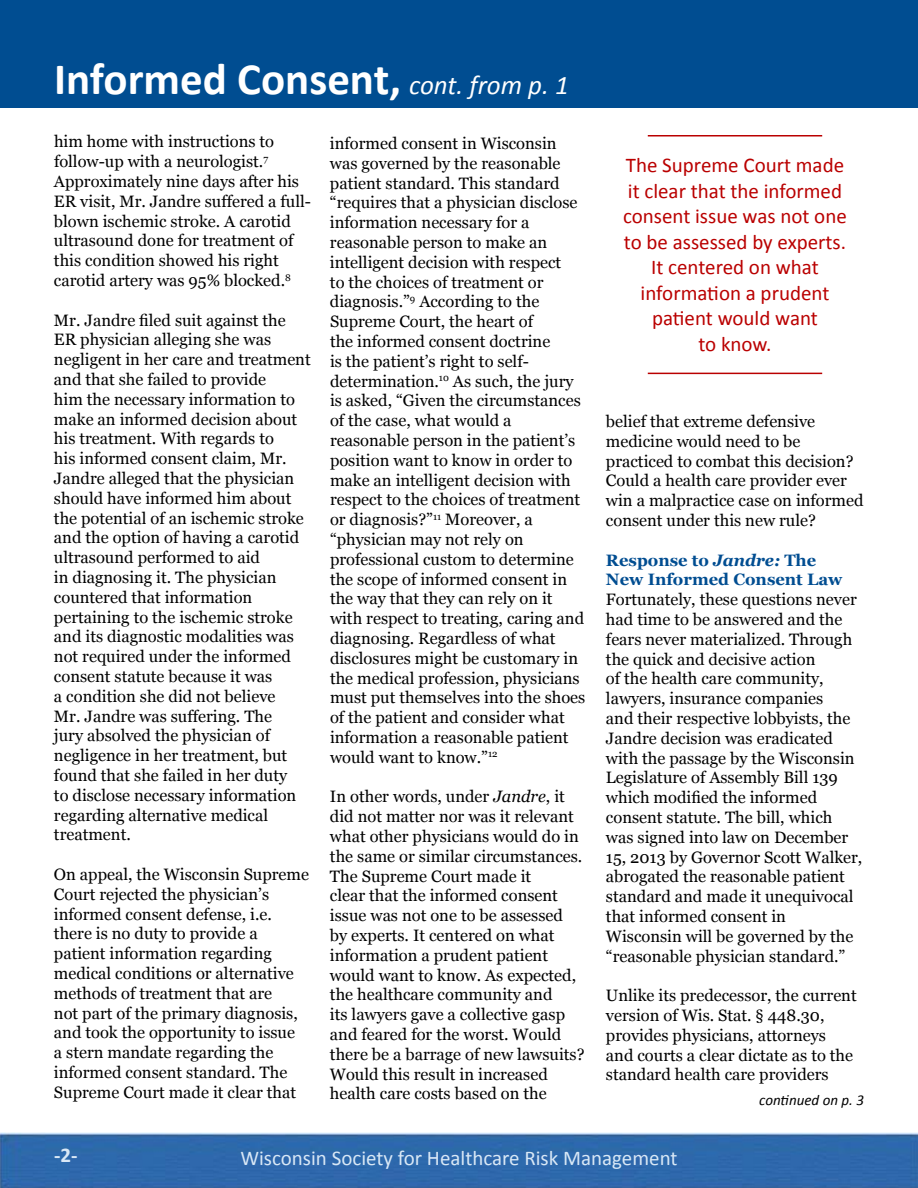
<style>
.page{position:relative;width:918px;height:1188px;background:#fff}
.page>*{position:absolute;margin:0;border:0;box-sizing:border-box;transform-origin:0 0}
.t1{font:700 45px "Calibri";color:#fff}
.t2{font:21px/25.5px "Calibri";color:#ba0000;text-align:center}
.t3{font:21px "Calibri";color:#d9e8f6}
.t4{font:700 21px "Calibri";color:#d9e8f6}
.t5{font:16.5px/19.8px "Georgia";color:#000}
.t6{font:700 16.5px/19.8px "Georgia";color:#004d91}
.t7{font:italic 15px "Calibri";color:#000}
.s1{font-weight:400;font-style:italic;font-size:27px}
.s2{font-style:italic}
</style>
<div class="page">
<img style="left:0;top:1133px;width:918px;height:55px">
<div style="left:0;top:0;width:918px;height:108px;background:#004d91"></div>
<hr style="left:648px;top:373px;width:174px;height:1px;background:#ba0000">
<hr style="left:648px;top:135px;width:174px;height:1px;background:#ba0000">
<h1 class="t1" style="left:54px;top:50px;width:516px">Informed Consent, <span class="s1">cont. from p. 1</span></h1>
<p class="t5" style="left:54px;top:132px;width:258px">him home with instructions to follow-up with a neurologist.<sup>7<br></sup>Approximately nine days after his<br>ER visit, Mr. Jandre suffered a full&shy;blown ischemic stroke. A carotid ultrasound done for treatment of this condition showed his right carotid artery was 95% blocked.<sup>8</sup></p>
<p class="t5" style="left:54px;top:310px;width:258px">Mr. Jandre filed suit against the<br>ER physician alleging she was negligent in her care and treatment and that she failed to provide<br>him the necessary information to make an informed decision about his treatment. With regards to<br>his informed consent claim, Mr.<br>Jandre alleged that the physician should have informed him about the potential of an ischemic stroke and the option of having a carotid ultrasound performed to aid<br>in diagnosing it. The physician countered that information pertaining to the ischemic stroke and its diagnostic modalities was not required under the informed consent statute because it was<br>a condition she did not believe<br>Mr. Jandre was suffering. The<br>jury absolved the physician of negligence in her treatment, but found that she failed in her duty<br>to disclose necessary information regarding alternative medical treatment.</p>
<p class="t5" style="left:54px;top:865px;width:257px">On appeal, the Wisconsin Supreme<br>Court rejected the physician’s informed consent defense, i.e. there is no duty to provide a patient information regarding medical conditions or alternative methods of treatment that are<br>not part of the primary diagnosis, and took the opportunity to issue<br>a stern mandate regarding the informed consent standard. The<br>Supreme Court made it clear that</p>
<p class="t5" style="left:330px;top:134px;width:257px">informed consent in Wisconsin was governed by the reasonable patient standard. This standard “requires that a physician disclose information necessary for a reasonable person to make an intelligent decision with respect<br>to the choices of treatment or diagnosis.”<sup>9</sup> According to the<br>Supreme Court, the heart of<br>the informed consent doctrine<br>is the patient’s right to self&shy;determination.<sup>10</sup> As such, the jury is asked, “Given the circumstances of the case, what would a reasonable person in the patient’s position want to know in order to make an intelligent decision with respect to the choices of treatment or diagnosis?”<sup>11</sup> Moreover, a “physician may not rely on professional custom to determine the scope of informed consent in the way that they can rely on it with respect to treating, caring and diagnosing. Regardless of what disclosures might be customary in the medical profession, physicians must put themselves into the shoes of the patient and consider what information a reasonable patient would want to know.”<sup>12</sup></p>
<p class="t5" style="left:330px;top:787px;width:256px">In other words, under <span class="s2">Jandre</span>, it did not matter nor was it relevant what other physicians would do in the same or similar circumstances.<br>The Supreme Court made it<br>clear that the informed consent issue was not one to be assessed<br>by experts. It centered on what information a prudent patient would want to know. As expected, the healthcare community and<br>its lawyers gave a collective gasp and feared for the worst. Would there be a barrage of new lawsuits?<br>Would this result in increased health care costs based on the</p>
<p class="t2" style="left:623px;top:152px;width:225px">The Supreme Court made it clear that the informed consent issue was not one to be assessed by experts.<br>It centered on what information a prudent patient would want<br>to know.</p>
<p class="t5" style="left:606px;top:412px;width:259px">belief that extreme defensive medicine would need to be practiced to combat this decision?<br>Could a health care provider ever win a malpractice case on informed consent under this new rule?</p>
<p class="t6" style="left:606px;top:550px;width:238px">Response to <span class="s2">Jandre:</span> The<br>New Informed Consent Law</p>
<p class="t5" style="left:606px;top:590px;width:258px">Fortunately, these questions never had time to be answered and the fears never materialized. Through the quick and decisive action<br>of the health care community, lawyers, insurance companies<br>and their respective lobbyists, the<br>Jandre decision was eradicated with the passage by the Wisconsin<br>Legislature of Assembly Bill 139 which modified the informed consent statute. The bill, which was signed into law on December<br>15, 2013 by Governor Scott Walker, abrogated the reasonable patient standard and made it unequivocal that informed consent in<br>Wisconsin will be governed by the “reasonable physician standard.”</p>
<p class="t5" style="left:606px;top:986px;width:252px">Unlike its predecessor, the current version of Wis. Stat. § 448.30, provides physicians, attorneys and courts a clear dictate as to the standard health care providers</p>
<p class="t7" style="left:759px;top:1089px;width:106px">continued on p. 3</p>
<p class="t4" style="left:54px;top:1142px;width:25px">-2-</p>
<p class="t3" style="left:240px;top:1145px;width:439px">Wisconsin Society for Healthcare Risk Management</p>
</div>
